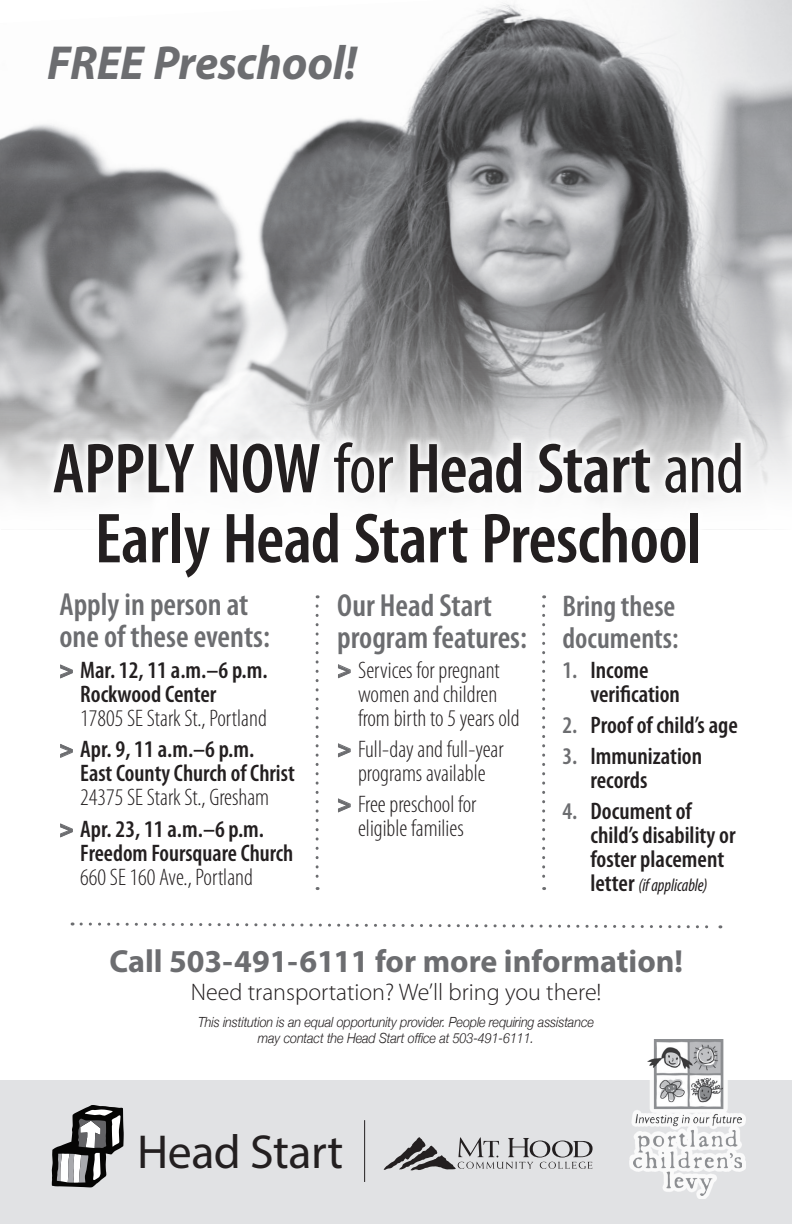
<style>
.page{position:relative;width:792px;height:1224px;background:#fff}
.page>*{position:absolute;margin:0;border:0;box-sizing:border-box;transform-origin:0 0}
.t1{font:600 condensed 71.4px/70px "Myriad Pro";letter-spacing:-.01em;color:#231f20;text-align:center}
.t2{font:italic 700 48px "Myriad Pro";letter-spacing:-.01em;color:#6c6d70;scale:.96 1}
.t3{font:47.8px "Myriad Pro";letter-spacing:-.01em;color:#231f20}
.t4{font:600 condensed 32px/32px "Myriad Pro";color:#6c6d70}
.t5{font:700 32px "Myriad Pro";color:#6c6d70}
.t6{font:600 condensed 30px/32px "Myriad Pro";color:#6c6d70}
.t7{font:300 condensed 24px/24px "Myriad Pro";color:#231f20}
.t8{font:600 condensed 24px/24px "Myriad Pro";color:#231f20}
.t9{font:300 24px "Myriad Pro";color:#231f20}
.t10{font:italic condensed 18px "Myriad Pro";letter-spacing:-.005em;color:#231f20;scale:.96 1}
.t11{font:italic 300 14px/16px "Helvetica Neue";letter-spacing:-.01em;color:#231f20;text-align:center;scale:.9 1}
.s1{font-weight:400}
.s2{font-weight:900;font-stretch:normal;color:#6c6d70}
.s3{font-weight:600}
.s4{color:#6c6d70}
.s5{font-weight:600;font-style:normal;font-size:24px}
</style>
<div class="page">
<div style="left:0;top:1080px;width:792px;height:144px;background:#e1e2e4"></div>
<img style="left:0;top:0;width:792px;height:530px">
<svg style="left:0;top:397px;width:792px;height:132px"></svg>
<div style="left:44px;top:433px;width:706px;height:153px;background:#fff"></div>
<svg style="left:338px;top:664px;width:13px;height:14px"></svg>
<svg style="left:338px;top:743px;width:13px;height:15px"></svg>
<svg style="left:338px;top:798px;width:13px;height:15px"></svg>
<svg style="left:60px;top:664px;width:13px;height:15px"></svg>
<svg style="left:60px;top:744px;width:13px;height:14px"></svg>
<svg style="left:60px;top:823px;width:13px;height:15px"></svg>
<svg style="left:72px;top:922px;width:649px;height:7px"></svg>
<svg style="left:316px;top:606px;width:3px;height:284px"></svg>
<svg style="left:542px;top:606px;width:3px;height:284px"></svg>
<svg style="left:384px;top:1137px;width:209px;height:33px"></svg>
<hr style="left:364px;top:1120px;width:1px;height:62px;background:#231f20">
<svg style="left:52px;top:1105px;width:72px;height:83px"></svg>
<div style="left:629px;top:1035px;width:117px;height:164px;background:#fff;opacity:.85"></div>
<img style="left:633px;top:1039px;width:109px;height:156px">
<h2 class="t2" style="left:47px;top:32px;width:324px">FREE Preschool!</h2>
<h1 class="t1" style="left:53px;top:435px;width:693px">APPLY NOW <span class="s1">for</span> Head Start <span class="s1">and<br></span>Early Head Start Preschool</h1>
<h3 class="t4" style="left:337px;top:590px;width:191px">Our Head Start program features:</h3>
<p class="t7" style="left:358px;top:658px;width:163px;text-indent:-21px"><span class="s2">&gt;</span> Services for pregnant women and children from birth to 5 years old</p>
<p class="t7" style="left:337px;top:737px;width:168px;text-align:center"><span class="s2">&gt;</span> Full-day and full-year programs available</p>
<p class="t7" style="left:337px;top:792px;width:141px;text-align:center"><span class="s2">&gt;</span> Free preschool for eligible families</p>
<h3 class="t4" style="left:59px;top:589px;width:212px">Apply in person at one of these events:</h3>
<p class="t8" style="left:80px;top:658px;width:189px;text-indent:-21px"><span class="s2">&gt;</span> Mar. 12, 11 a.m.–6 p.m.<br>Rockwood Center</p>
<p class="t7" style="left:59px;top:703px;width:209px;line-height:31.4px;text-indent:21px">17805 SE Stark St., Portland <span class="s2">&gt;</span> <span class="s3">Apr. 9, 11 a.m.–6 p.m.</span></p>
<p class="t8" style="left:80px;top:762px;width:216px">East County Church of Christ</p>
<p class="t7" style="left:59px;top:782px;width:211px;line-height:31.4px;text-align:right">24375 SE Stark St., Gresham<br><span class="s2">&gt;</span> <span class="s3">Apr. 23, 11 a.m.–6 p.m.</span></p>
<p class="t8" style="left:80px;top:841px;width:215px">Freedom Foursquare Church</p>
<p class="t7" style="left:80px;top:865px;width:174px">660 SE 160 Ave., Portland</p>
<p class="t6" style="left:562px;top:590px;width:118px">Bring these documents:</p>
<p class="t8" style="left:590px;top:658px;width:91px;text-indent:-28px"><span class="s4">1.</span> Income verification</p>
<p class="t8" style="left:562px;top:713px;width:177px"><span class="s4">2.</span> Proof of child’s age</p>
<p class="t8" style="left:590px;top:744px;width:113px;text-indent:-28px"><span class="s4">3.</span> Immunization records</p>
<p class="t8" style="left:590px;top:799px;width:147px;text-indent:-28px"><span class="s4">4.</span> Document of child’s disability or foster placement</p>
<p class="t10" style="left:590px;top:874px;width:123px"><span class="s5">letter</span> (if applicable)</p>
<h3 class="t5" style="left:109px;top:940px;width:575px">Call 503-491-6111 for more information!</h3>
<p class="t9" style="left:191px;top:979px;width:412px">Need transportation? We’ll bring you there!</p>
<p class="t11" style="left:198px;top:1013px;width:441px">This institution is an equal opportunity provider. People requiring assistance may contact the Head Start office at 503-491-6111.</p>
<h3 class="t3" style="left:137px;top:1123px;width:208px">Head Start</h3>
</div>
